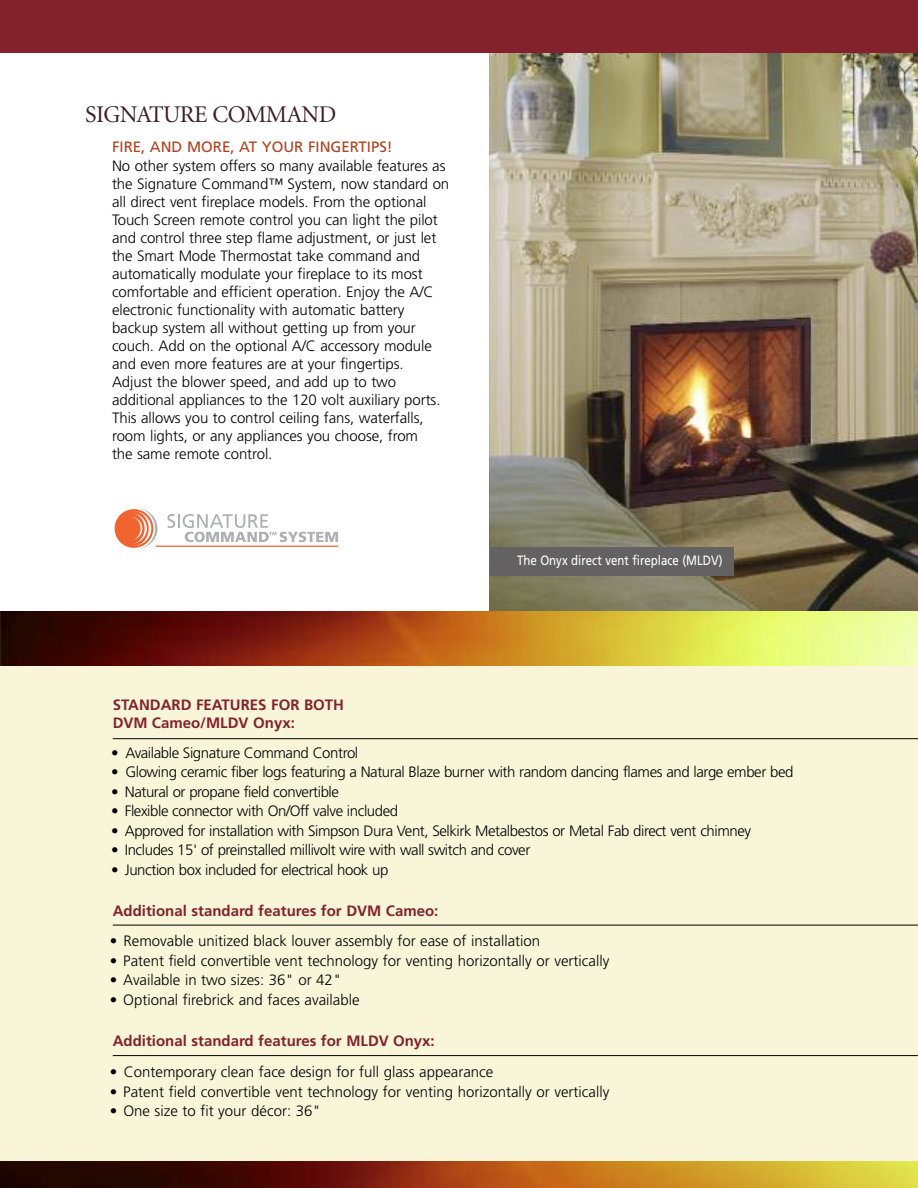
<style>
.page{position:relative;width:918px;height:1188px;background:#fff}
.page>*{position:absolute;margin:0;border:0;box-sizing:border-box;transform-origin:0 0}
.t1{font:24px "Minion";letter-spacing:-.025em;color:#3e2028}
.t2{font:300 15px/18px "Frutiger";letter-spacing:-.005em;color:#000}
.t3{font:300 15px "Frutiger";letter-spacing:-.03em;color:#000}
.t4{font:700 15px/18px "Frutiger";color:#83222c}
.t5{font:15px "Frutiger";color:#b03f1c}
.t6{font:13.5px "Frutiger";color:#fff;scale:.85 1}
</style>
<div class="page">
<div style="left:0;top:657px;width:918px;height:531px;background:#f9f5d9"></div>
<img style="left:489px;top:53px;width:429px;height:559px">
<img style="left:1px;top:612px;width:917px;height:54px">
<img style="left:0;top:1161px;width:918px;height:27px">
<div style="left:490px;top:547px;width:243px;height:28px;background:#636162"></div>
<div style="left:0;top:0;width:918px;height:53px;background:#83222c"></div>
<hr style="left:0;top:566px;width:1px;height:243px;background:#636162">
<svg style="left:167px;top:514px;width:171px;height:28px"></svg>
<div style="left:115px;top:509px;width:38px;height:39px;background:#f2642f;border-radius:50%"></div>
<svg style="left:130px;top:508px;width:27px;height:41px"></svg>
<hr style="left:156px;top:546px;width:182px;height:1px;background:#f2642f">
<hr style="left:113px;top:738px;width:805px;height:1px;background:#000">
<hr style="left:113px;top:925px;width:805px;height:1px;background:#000">
<hr style="left:113px;top:1055px;width:805px;height:1px;background:#000">
<h1 class="t1" style="left:85px;top:105px;width:253px">SIGNATURE COMMAND</h1>
<p class="t5" style="left:112px;top:140px;width:282px">FIRE, AND MORE, AT YOUR FINGERTIPS!</p>
<p class="t2" style="left:112px;top:158px;width:339px">No other system offers so many available features as the Signature Command™ System, now standard on all direct vent fireplace models. From the optional Touch Screen remote control you can light the pilot and control three step flame adjustment, or just let the Smart Mode Thermostat take command and automatically modulate your fireplace to its most comfortable and efficient operation. Enjoy the A/C electronic functionality with automatic battery backup system all without getting up from your couch. Add on the optional A/C accessory module and even more features are at your fingertips.<br>Adjust the blower speed, and add up to two additional appliances to the 120 volt auxiliary ports.<br>This allows you to control ceiling fans, waterfalls, room lights, or any appliances you choose, from<br>the same remote control.</p>
<p class="t6" style="left:517px;top:555px;width:243px">The Onyx direct vent fireplace (MLDV)</p>
<p class="t4" style="left:113px;top:697px;width:233px">STANDARD FEATURES FOR BOTH<br>DVM Cameo/MLDV Onyx:</p>
<p class="t3" style="left:111px;top:747px;width:248px">• Available Signature Command Control</p>
<p class="t3" style="left:111px;top:766px;width:684px">• Glowing ceramic fiber logs featuring a Natural Blaze burner with random dancing flames and large ember bed</p>
<p class="t3" style="left:111px;top:786px;width:229px">• Natural or propane field convertible</p>
<p class="t3" style="left:111px;top:805px;width:288px">• Flexible connector with On/Off valve included</p>
<p class="t3" style="left:111px;top:825px;width:641px">• Approved for installation with Simpson Dura Vent, Selkirk Metalbestos or Metal Fab direct vent chimney</p>
<p class="t3" style="left:111px;top:844px;width:421px">• Includes 15' of preinstalled millivolt wire with wall switch and cover</p>
<p class="t3" style="left:111px;top:864px;width:279px">• Junction box included for electrical hook up</p>
<p class="t4" style="left:113px;top:903px;width:327px">Additional standard features for DVM Cameo:</p>
<p class="t2" style="left:110px;top:933px;width:432px">• Removable unitized black louver assembly for ease of installation</p>
<p class="t2" style="left:110px;top:953px;width:501px">• Patent field convertible vent technology for venting horizontally or vertically</p>
<p class="t2" style="left:110px;top:972px;width:233px">• Available in two sizes: 36" or 42"</p>
<p class="t2" style="left:110px;top:992px;width:251px">• Optional firebrick and faces available</p>
<p class="t4" style="left:113px;top:1033px;width:323px">Additional standard features for MLDV Onyx:</p>
<p class="t2" style="left:110px;top:1064px;width:385px">• Contemporary clean face design for full glass appearance</p>
<p class="t2" style="left:110px;top:1083px;width:501px">• Patent field convertible vent technology for venting horizontally or vertically</p>
<p class="t2" style="left:110px;top:1103px;width:212px">• One size to fit your décor: 36"</p>
</div>
